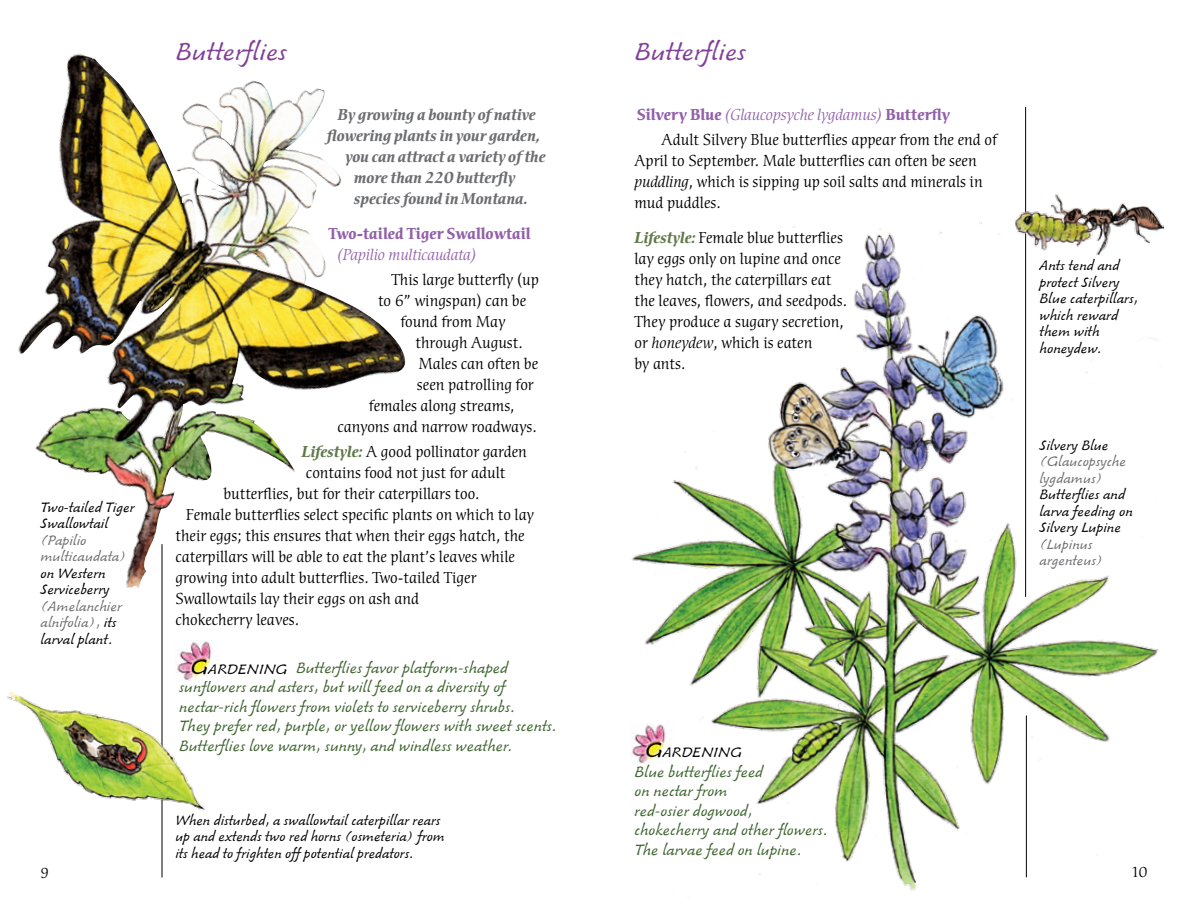
<style>
.page{position:relative;width:1188px;height:918px;background:#fff}
.page>*{position:absolute;margin:0;border:0;box-sizing:border-box;transform-origin:0 0}
.t1{font:27px "Venture LT Script";color:#813f98}
.t2{font:16.5px/21px "Cerigo ITC";color:#000}
.t3{font:16.5px/19.5px "Venture LT Script";color:#3e642f}
.t4{font:italic 700 16.5px "Cerigo ITC";color:#6d6e71}
.t5{font:700 16.5px "Cerigo ITC";color:#9261a9}
.t6{font:italic 16.5px "Cerigo ITC";color:#9261a9}
.t7{font:15px/16.5px "Venture LT Script";color:#000}
.t8{font:15px/16.5px "Venture LT Script";color:#000;scale:.95 1}
.t9{font:15px/16.5px "Venture LT Script";color:#6d6e71}
.t10{font:15px "Cerigo ITC";color:#000}
.s1{color:#000}
.s2{font-weight:700;font-style:italic;color:#5f7949}
.s3{font-size:22.5px}
.s4{font-weight:700;color:#9261a9}
.s5{font-style:italic;color:#9261a9}
.s6{font-style:italic}
</style>
<div class="page">
<hr style="left:1025px;top:107px;width:1px;height:490px;background:#000">
<img style="left:631px;top:222px;width:528px;height:669px">
<hr style="left:162px;top:544px;width:1px;height:334px;background:#000">
<img style="left:176px;top:640px;width:36px;height:41px">
<img style="left:631px;top:723px;width:42px;height:41px">
<img style="left:6px;top:683px;width:199px;height:136px">
<img style="left:1014px;top:194px;width:150px;height:62px">
<img style="left:18px;top:82px;width:388px;height:507px">
<hr style="left:1026px;top:716px;width:1px;height:161px;background:#000">
<p class="t7" style="left:40px;top:499px;width:96px">Two-tailed Tiger<br>Swallowtail</p>
<p class="t9" style="left:40px;top:532px;width:88px">(Papilio multicaudata)</p>
<p class="t7" style="left:40px;top:565px;width:71px">on Western<br>Serviceberry</p>
<p class="t9" style="left:40px;top:598px;width:83px">(Amelanchier alnifolia), <span class="s1">its larval plant.</span></p>
<p class="t10" style="left:40px;top:865px;width:10px">9</p>
<h1 class="t1" style="left:176px;top:37px;width:113px">Butterflies</h1>
<p class="t4" style="left:337px;top:106px;width:200px">By growing a bounty of native</p>
<p class="t4" style="left:327px;top:127px;width:215px">flowering plants in your garden,</p>
<p class="t4" style="left:345px;top:148px;width:202px">you can attract a variety ofthe</p>
<p class="t4" style="left:354px;top:169px;width:163px">more than 220 butterfly</p>
<p class="t4" style="left:354px;top:190px;width:175px">species found in Montana.</p>
<p class="t5" style="left:329px;top:224px;width:204px">Two-tailed Tiger Swallowtail</p>
<p class="t6" style="left:337px;top:245px;width:140px">(Papilio multicaudata)</p>
<p class="t2" style="left:391px;top:270px;width:149px">This large butterfly (up</p>
<p class="t2" style="left:378px;top:291px;width:150px">to 6” wingspan) can be</p>
<p class="t2" style="left:401px;top:312px;width:106px">found from May</p>
<p class="t2" style="left:416px;top:333px;width:109px">through August.</p>
<p class="t2" style="left:418px;top:354px;width:121px">Males can often be</p>
<p class="t2" style="left:417px;top:375px;width:118px">seen patrolling for</p>
<p class="t2" style="left:369px;top:396px;width:147px">females along streams,</p>
<p class="t2" style="left:337px;top:417px;width:201px">canyons and narrow roadways.</p>
<p class="t2" style="left:302px;top:442px;width:227px"><span class="s2">Lifestyle:</span> A good pollinator garden</p>
<p class="t2" style="left:306px;top:463px;width:201px">contains food not just for adult</p>
<p class="t2" style="left:223px;top:484px;width:258px">butterflies, but for their caterpillars too.</p>
<p class="t2" style="left:186px;top:505px;width:350px">Female butterflies select specific plants on which to lay</p>
<p class="t2" style="left:175px;top:526px;width:351px">their eggs; this ensures that when their eggs hatch, the</p>
<p class="t2" style="left:175px;top:547px;width:341px">caterpillars will be able to eat the plant’s leaves while</p>
<p class="t2" style="left:175px;top:568px;width:303px">growing into adult butterflies. Two-tailed Tiger</p>
<p class="t2" style="left:175px;top:589px;width:245px">Swallowtails lay their eggs on ash and</p>
<p class="t2" style="left:175px;top:610px;width:125px">chokecherry leaves.</p>
<p class="t7" style="left:191px;top:661px;width:98px"><span class="s3">G</span>ARDENING</p>
<p class="t3" style="left:179px;top:658px;width:379px;text-indent:117px">Butterflies favor platform-shaped sunflowers and asters, but will feed on a diversity of nectar-rich flowers from violets to serviceberry shrubs.<br>They prefer red, purple, or yellow flowers with sweet scents.<br>Butterflies love warm, sunny, and windless weather.</p>
<p class="t8" style="left:176px;top:812px;width:285px">When disturbed, a swallowtail caterpillar rears up and extends two red horns (osmeteria) from its head to frighten off potential predators.</p>
<h1 class="t1" style="left:634px;top:37px;width:113px">Butterflies</h1>
<p class="t2" style="left:662px;top:103px;width:337px;line-height:25.3px;text-indent:-24px"><span class="s4">Silvery Blue</span> <span class="s5">(Glaucopsyche lygdamus)</span> <span class="s4">Butterfly<br></span>Adult Silvery Blue butterflies appear from the end of</p>
<p class="t2" style="left:634px;top:151px;width:350px">April to September. Male butterflies can often be seen <span class="s6">puddling</span>, which is sipping up soil salts and minerals in mud puddles.</p>
<p class="t2" style="left:634px;top:228px;width:214px"><span class="s2">Lifestyle:</span> Female blue butterflies lay eggs only on lupine and once they hatch, the caterpillars eat the leaves, flowers, and seedpods.<br>They produce a sugary secretion, or <span class="s6">honeydew</span>, which is eaten<br>by ants.</p>
<p class="t7" style="left:1040px;top:258px;width:100px">Ants tend and protect Silvery<br>Blue caterpillars, which reward them with honeydew.</p>
<p class="t7" style="left:1040px;top:437px;width:71px">Silvery Blue</p>
<p class="t9" style="left:1040px;top:453px;width:88px">(Glaucopsyche lygdamus)</p>
<p class="t7" style="left:1040px;top:486px;width:95px">Butterflies and larva feeding on<br>Silvery Lupine</p>
<p class="t9" style="left:1040px;top:536px;width:65px">(Lupinus argenteus)</p>
<p class="t7" style="left:645px;top:744px;width:98px"><span class="s3">G</span>ARDENING</p>
<p class="t3" style="left:634px;top:762px;width:195px">Blue butterflies feed<br>on nectar from<br>red-osier dogwood, chokecherry and other flowers.<br>The larvae feed on lupine.</p>
<p class="t10" style="left:1131px;top:864px;width:18px">10</p>
</div>
